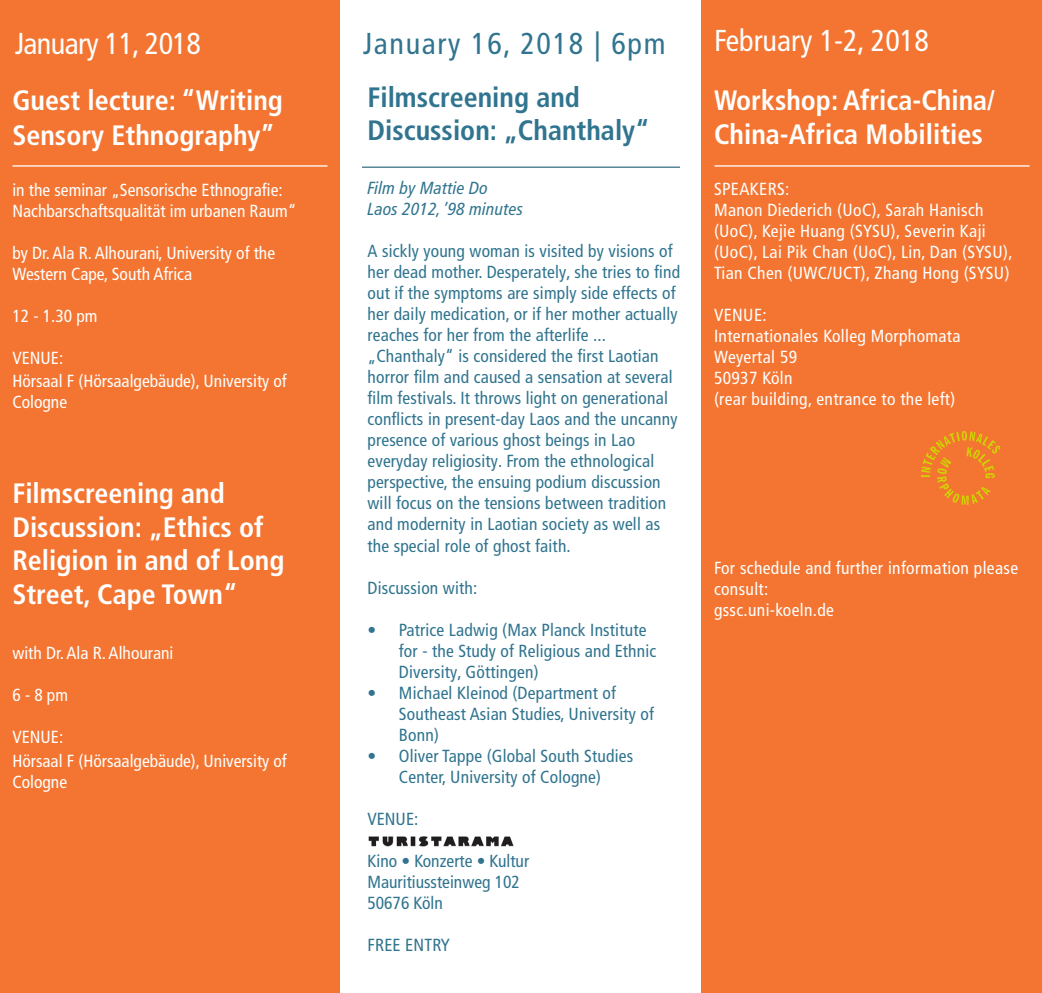
<style>
.page{position:relative;width:1042px;height:993px;background:#fff}
.page>*{position:absolute;margin:0;border:0;box-sizing:border-box;transform-origin:0 0}
.t1{font:condensed 30.28px "Frutiger LT Pro";letter-spacing:.055em;color:#30748f}
.t2{font:condensed 30.28px "Frutiger LT Pro";color:#fff}
.t3{font:condensed 30.28px "Frutiger LT Pro";letter-spacing:-.02em;color:#fff}
.t4{font:700 condensed 28px/33.6px "Frutiger LT Com";color:#fff}
.t5{font:700 condensed 28px/33.6px "Frutiger LT Com";color:#30748f}
.t6{font:condensed 17.5px/21px "Frutiger LT Pro";letter-spacing:.01em;color:#30748f}
.t7{font:condensed 17.5px/21px "Frutiger LT Pro";letter-spacing:.02em;color:#fff}
.t8{font:condensed 17.5px/21px "Frutiger LT Pro";color:#fff}
.t9{font:italic condensed 17.5px/21px "Frutiger LT Pro";letter-spacing:.01em;color:#30748f}
</style>
<div class="page">
<div style="left:0;top:0;width:340px;height:992px;background:#f37531"></div>
<div style="left:701px;top:0;width:341px;height:992px;background:#f37531"></div>
<hr style="left:12px;top:165px;width:315px;height:1px;background:#fff">
<hr style="left:714px;top:165px;width:315px;height:1px;background:#fff">
<hr style="left:362px;top:166px;width:318px;height:2px;background:#3f768c">
<svg style="left:921px;top:431px;width:79px;height:74px"></svg>
<img style="left:368px;top:836px;width:146px;height:11px">
<p class="t3" style="left:15px;top:26px;width:188px">January 11, 2018</p>
<p class="t4" style="left:12px;top:82px;width:272px;line-height:35.2px">Guest lecture: “Writing<br>Sensory Ethnography”</p>
<p class="t8" style="left:12px;top:180px;width:286px">in the seminar „Sensorische Ethnografie:<br>Nachbarschaftsqualität im urbanen Raum“</p>
<p class="t8" style="left:12px;top:243px;width:264px">by Dr. Ala R. Alhourani, University of the<br>Western Cape, South Africa</p>
<p class="t8" style="left:12px;top:306px;width:87px">12 - 1.30 pm</p>
<p class="t8" style="left:12px;top:348px;width:52px">VENUE:</p>
<p class="t8" style="left:12px;top:370px;width:276px">Hörsaal F (Hörsaalgebäude), University of<br>Cologne</p>
<p class="t4" style="left:12px;top:476px;width:273px">Filmscreening and<br>Discussion: „Ethics of<br>Religion in and of Long<br>Street, Cape Town“</p>
<p class="t8" style="left:12px;top:642px;width:163px">with Dr. Ala R. Alhourani</p>
<p class="t8" style="left:12px;top:684px;width:57px">6 - 8 pm</p>
<p class="t8" style="left:12px;top:726px;width:52px">VENUE:</p>
<p class="t8" style="left:12px;top:750px;width:276px">Hörsaal F (Hörsaalgebäude), University of<br>Cologne</p>
<p class="t1" style="left:363px;top:26px;width:304px">January 16, 2018 | 6pm</p>
<p class="t2" style="left:714px;top:23px;width:216px">February 1-2, 2018</p>
<p class="t5" style="left:367px;top:80px;width:284px">Filmscreening and<br>Discussion: „Chanthaly“</p>
<p class="t9" style="left:367px;top:178px;width:157px">Film by Mattie Do<br>Laos 2012, ’98 minutes</p>
<p class="t6" style="left:367px;top:241px;width:314px">A sickly young woman is visited by visions of her dead mother. Desperately, she tries to find out if the symptoms are simply side effects of her daily medication, or if her mother actually reaches for her from the afterlife ...</p>
<p class="t6" style="left:367px;top:346px;width:312px">„Chanthaly“ is considered the first Laotian horror film and caused a sensation at several film festivals. It throws light on generational conflicts in present-day Laos and the uncanny presence of various ghost beings in Lao everyday religiosity. From the ethnological perspective, the ensuing podium discussion will focus on the tensions between tradition and modernity in Laotian society as well as the special role of ghost faith.</p>
<p class="t6" style="left:367px;top:577px;width:111px">Discussion with:</p>
<p class="t6" style="left:399px;top:619px;width:259px;text-indent:-32px">• Patrice Ladwig (Max Planck Institute for - the Study of Religious and Ethnic<br>Diversity, Göttingen)</p>
<p class="t6" style="left:399px;top:682px;width:256px;text-indent:-32px">• Michael Kleinod (Department of<br>Southeast Asian Studies, University of<br>Bonn)</p>
<p class="t6" style="left:367px;top:745px;width:267px;text-align:center">• Oliver Tappe (Global South Studies<br>Center, University of Cologne)</p>
<p class="t6" style="left:367px;top:808px;width:52px">VENUE:</p>
<p class="t6" style="left:367px;top:850px;width:163px">Kino • Konzerte • Kultur</p>
<p class="t6" style="left:367px;top:871px;width:154px">Mauritiussteinweg 102</p>
<p class="t6" style="left:367px;top:892px;width:77px">50676 Köln</p>
<p class="t6" style="left:367px;top:934px;width:84px">FREE ENTRY</p>
<p class="t4" style="left:714px;top:83px;width:282px">Workshop: Africa-China/<br>China-Africa Mobilities</p>
<p class="t7" style="left:714px;top:179px;width:77px">SPEAKERS:</p>
<p class="t7" style="left:714px;top:200px;width:300px">Manon Diederich (UoC), Sarah Hanisch (UoC), Kejie Huang (SYSU), Severin Kaji (UoC), Lai Pik Chan (UoC), Lin, Dan (SYSU), Tian Chen (UWC/UCT), Zhang Hong (SYSU)</p>
<p class="t8" style="left:714px;top:305px;width:54px">VENUE:</p>
<p class="t7" style="left:714px;top:326px;width:248px">Internationales Kolleg Morphomata</p>
<p class="t7" style="left:714px;top:347px;width:85px">Weyertal 59</p>
<p class="t7" style="left:714px;top:368px;width:80px">50937 Köln</p>
<p class="t7" style="left:714px;top:389px;width:243px">(rear building, entrance to the left)</p>
<p class="t7" style="left:714px;top:557px;width:306px">For schedule and further information please consult:</p>
<p class="t7" style="left:714px;top:599px;width:121px">gssc.uni-koeln.de</p>
</div>
